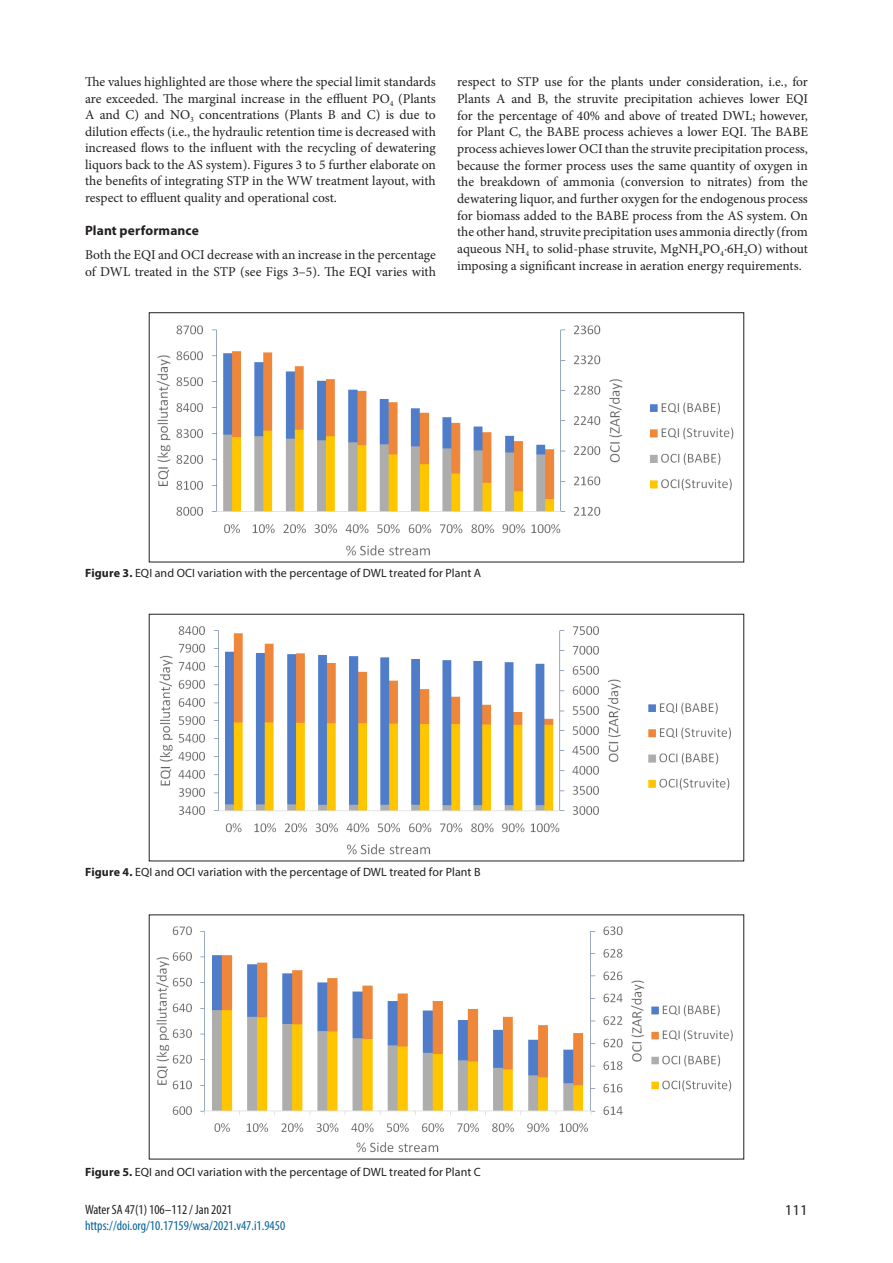
<style>
.page{position:relative;width:893px;height:1263px;background:#fff}
.page>*{position:absolute;margin:0;border:0;box-sizing:border-box;transform-origin:0 0}
.t1{font:15px "Myriad Pro";color:#231f20}
.Paragraph_Text{font:13.5px/16.6px "Minion Pro";color:#231f20;text-align:justify}
.t2{font:condensed 13.5px "Myriad Pro";color:#056199}
.t3{font:condensed 13.5px "Myriad Pro";color:#231f20}
.t4{font:700 13.5px "Myriad Pro";letter-spacing:.01em;color:#231f20}
.t5{font:12px "Myriad Pro";letter-spacing:.005em;color:#231f20}
.s1{font-weight:700}
</style>
<div class="page">
<img style="left:157px;top:325px;width:577px;height:231px">
<img style="left:159px;top:626px;width:572px;height:229px">
<img style="left:156px;top:926px;width:577px;height:227px">
<div style="left:149px;top:312px;width:595px;height:250px;border:1px solid #231f20"></div>
<p class="Paragraph_Text" style="left:85px;top:74px;width:352px">The values highlighted are those where the special limit standards are exceeded. The marginal increase in the effluent PO<sub>4</sub> (Plants A and C) and NO<sub>3</sub> concentrations (Plants B and C) is due to dilution effects (i.e., the hydraulic retention time is decreased with increased flows to the influent with the recycling of dewatering liquors back to the AS system). Figures 3 to 5 further elaborate on the benefits of integrating STP in the WW treatment layout, with respect to effluent quality and operational cost.</p>
<h2 class="t4" style="left:85px;top:221px;width:115px">Plant performance</h2>
<p class="Paragraph_Text" style="left:85px;top:247px;width:352px">Both the EQI and OCI decrease with an increase in the percentage of DWL treated in the STP (see Figs 3–5). The EQI varies with</p>
<p class="Paragraph_Text" style="left:457px;top:74px;width:352px">respect to STP use for the plants under consideration, i.e., for Plants A and B, the struvite precipitation achieves lower EQI for the percentage of 40% and above of treated DWL; however, for Plant C, the BABE process achieves a lower EQI. The BABE process achieves lower OCI than the struvite precipitation process, because the former process uses the same quantity of oxygen in the breakdown of ammonia (conversion to nitrates) from the dewatering liquor, and further oxygen for the endogenous process for biomass added to the BABE process from the AS system. On the other hand, struvite precipitation uses ammonia directly (from aqueous NH<sub>4</sub> to solid-phase struvite, MgNH<sub>4</sub>PO<sub>4</sub>∙6H<sub>2</sub>O) without imposing a significant increase in aeration energy requirements.</p>
<p class="t5" style="left:85px;top:566px;width:398px"><span class="s1">Figure 3.</span> EQI and OCI variation with the percentage of DWL treated for Plant A</p>
<p class="t5" style="left:85px;top:865px;width:397px"><span class="s1">Figure 4.</span> EQI and OCI variation with the percentage of DWL treated for Plant B</p>
<p class="t5" style="left:85px;top:1165px;width:397px"><span class="s1">Figure 5.</span> EQI and OCI variation with the percentage of DWL treated for Plant C</p>
<p class="t3" style="left:85px;top:1201px;width:149px">Water SA 47(1) 106–112 / Jan 2021</p>
<p class="t1" style="left:785px;top:1200px;width:25px">111</p>
<p class="t2" style="left:85px;top:1217px;width:202px">https://doi.org/10.17159/wsa/2021.v47.i1.9450</p>
</div>
